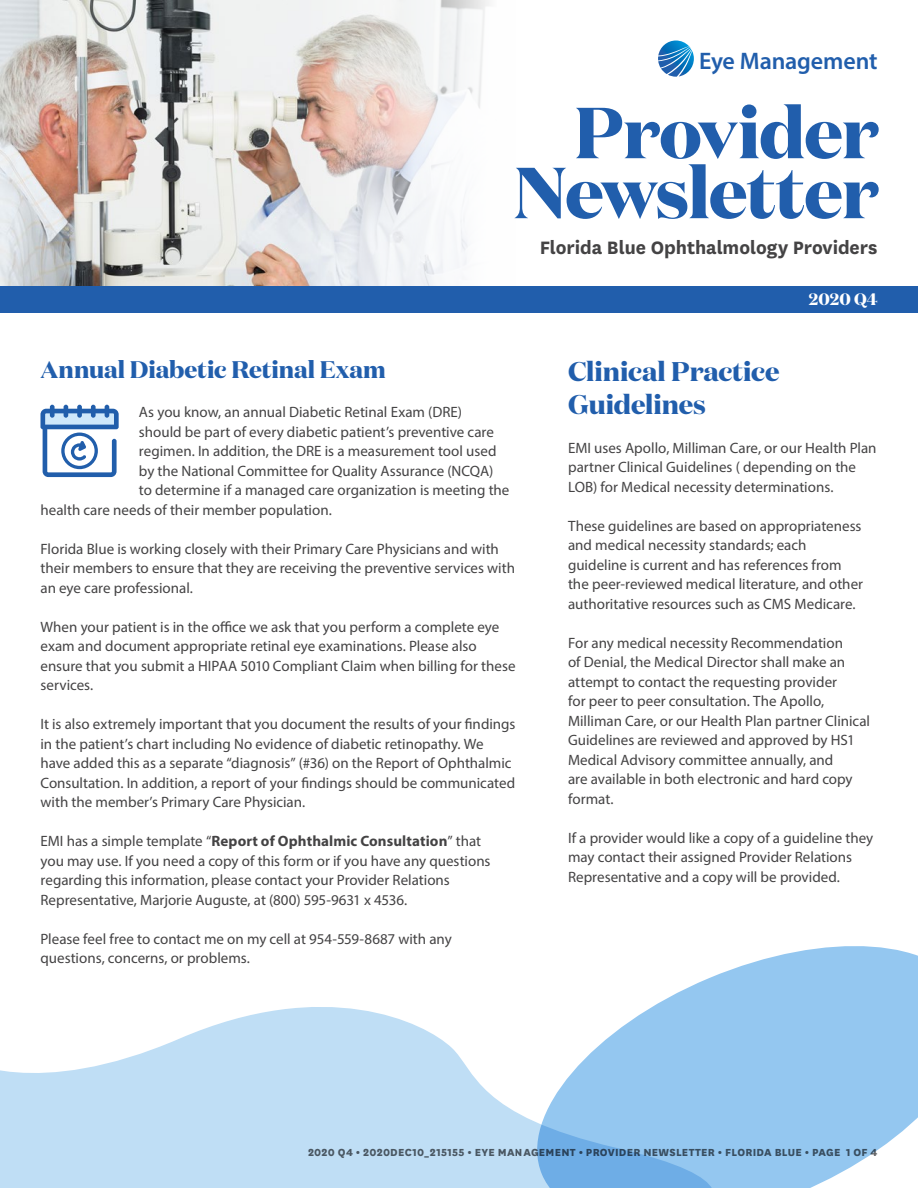
<style>
.page{position:relative;width:918px;height:1188px;background:#fff}
.page>*{position:absolute;margin:0;border:0;box-sizing:border-box;transform-origin:0 0}
.t1{font:700 72px/60px "Domaine Display";letter-spacing:-.015em;color:#215eac;text-align:right}
.t2{font:700 27px/32.4px "Domaine Display";color:#215eac}
.t3{font:700 24px "Domaine Display";color:#215eac}
.t4{font:600 24px "Myriad Pro";letter-spacing:-.01em;color:#215eac}
.t5{font:700 21px "National";letter-spacing:-.005em;color:#444344}
.t6{font:700 16.5px "Domaine Display";letter-spacing:.005em;color:#fff}
.t7{font:15px/19.5px "Myriad Pro";color:#444344}
.t8{font:800 12px "National";letter-spacing:.02em;color:#636466}
.s1{font-weight:700}
</style>
<div class="page">
<img style="left:0;top:0;width:489px;height:286px">
<div style="left:0;top:286px;width:918px;height:27px;background:#215eac"></div>
<svg style="left:658px;top:40px;width:36px;height:37px"></svg>
<div style="left:50px;top:405px;width:5px;height:13px;background:#215eab;border-radius:2px"></div>
<hr style="left:64px;top:405px;width:4px;height:13px;background:#215eab;border-radius:2px">
<div style="left:91px;top:405px;width:5px;height:13px;background:#215eab;border-radius:2px"></div>
<div style="left:77px;top:405px;width:5px;height:13px;background:#215eab;border-radius:2px"></div>
<hr style="left:105px;top:405px;width:4px;height:13px;background:#215eab;border-radius:2px">
<svg style="left:40px;top:409px;width:79px;height:68px"></svg>
<svg style="left:0;top:1007px;width:517px;height:181px;fill:#bfdef5"></svg>
<svg style="left:517px;top:946px;width:401px;height:242px;fill:#94c7f0"></svg>
<h3 class="t4" style="left:699px;top:46px;width:180px">Eye Management</h3>
<h1 class="t1" style="left:514px;top:102px;width:366px">Provider<br>Newsletter</h1>
<h3 class="t5" style="left:540px;top:232px;width:339px">Florida Blue Ophthalmology Providers</h3>
<h3 class="t3" style="left:40px;top:354px;width:347px">Annual Diabetic Retinal Exam</h3>
<p class="t7" style="left:139px;top:402px;width:325px">As you know, an annual Diabetic Retinal Exam (DRE)</p>
<p class="t7" style="left:139px;top:422px;width:357px">should be part of every diabetic patient’s preventive care</p>
<p class="t7" style="left:139px;top:441px;width:359px">regimen. In addition, the DRE is a measurement tool used</p>
<p class="t7" style="left:139px;top:461px;width:356px">by the National Committee for Quality Assurance (NCQA)</p>
<p class="t7" style="left:139px;top:480px;width:372px">to determine if a managed care organization is meeting the</p>
<p class="t7" style="left:40px;top:500px;width:293px">health care needs of their member population.</p>
<p class="t7" style="left:40px;top:539px;width:476px">Florida Blue is working closely with their Primary Care Physicians and with their members to ensure that they are receiving the preventive services with an eye care professional.</p>
<p class="t7" style="left:40px;top:617px;width:477px">When your patient is in the office we ask that you perform a complete eye exam and document appropriate retinal eye examinations. Please also ensure that you submit a HIPAA 5010 Compliant Claim when billing for these services.</p>
<p class="t7" style="left:40px;top:714px;width:477px">It is also extremely important that you document the results of your findings in the patient’s chart including No evidence of diabetic retinopathy. We have added this as a separate “diagnosis” (#36) on the Report of Ophthalmic Consultation. In addition, a report of your findings should be communicated with the member’s Primary Care Physician.</p>
<p class="t7" style="left:40px;top:831px;width:452px">EMI has a simple template “<span class="s1">Report of Ophthalmic Consultation</span>” that you may use. If you need a copy of this form or if you have any questions regarding this information, please contact your Provider Relations Representative, Marjorie Auguste, at (800) 595-9631 x 4536.</p>
<p class="t7" style="left:40px;top:929px;width:413px">Please feel free to contact me on my cell at 954-559-8687 with any questions, concerns, or problems.</p>
<p class="t6" style="left:809px;top:289px;width:70px">2020 Q4</p>
<h2 class="t2" style="left:568px;top:355px;width:213px">Clinical Practice<br>Guidelines</h2>
<p class="t7" style="left:568px;top:438px;width:310px">EMI uses Apollo, Milliman Care, or our Health Plan partner Clinical Guidelines ( depending on the<br>LOB) for Medical necessity determinations.</p>
<p class="t7" style="left:568px;top:516px;width:297px">These guidelines are based on appropriateness and medical necessity standards; each guideline is current and has references from the peer-reviewed medical literature, and other authoritative resources such as CMS Medicare.</p>
<p class="t7" style="left:568px;top:633px;width:304px">For any medical necessity Recommendation<br>of Denial, the Medical Director shall make an attempt to contact the requesting provider<br>for peer to peer consultation. The Apollo, Milliman Care, or our Health Plan partner Clinical Guidelines are reviewed and approved by HS1<br>Medical Advisory committee annually, and<br>are available in both electronic and hard copy format.</p>
<p class="t7" style="left:568px;top:828px;width:307px">If a provider would like a copy of a guideline they may contact their assigned Provider Relations<br>Representative and a copy will be provided.</p>
<p class="t8" style="left:308px;top:1144px;width:571px">2020 Q4 • 2020DEC10_215155 • EYE MANAGEMENT • PROVIDER NEWSLETTER • FLORIDA BLUE • PAGE 1 OF 4</p>
</div>
